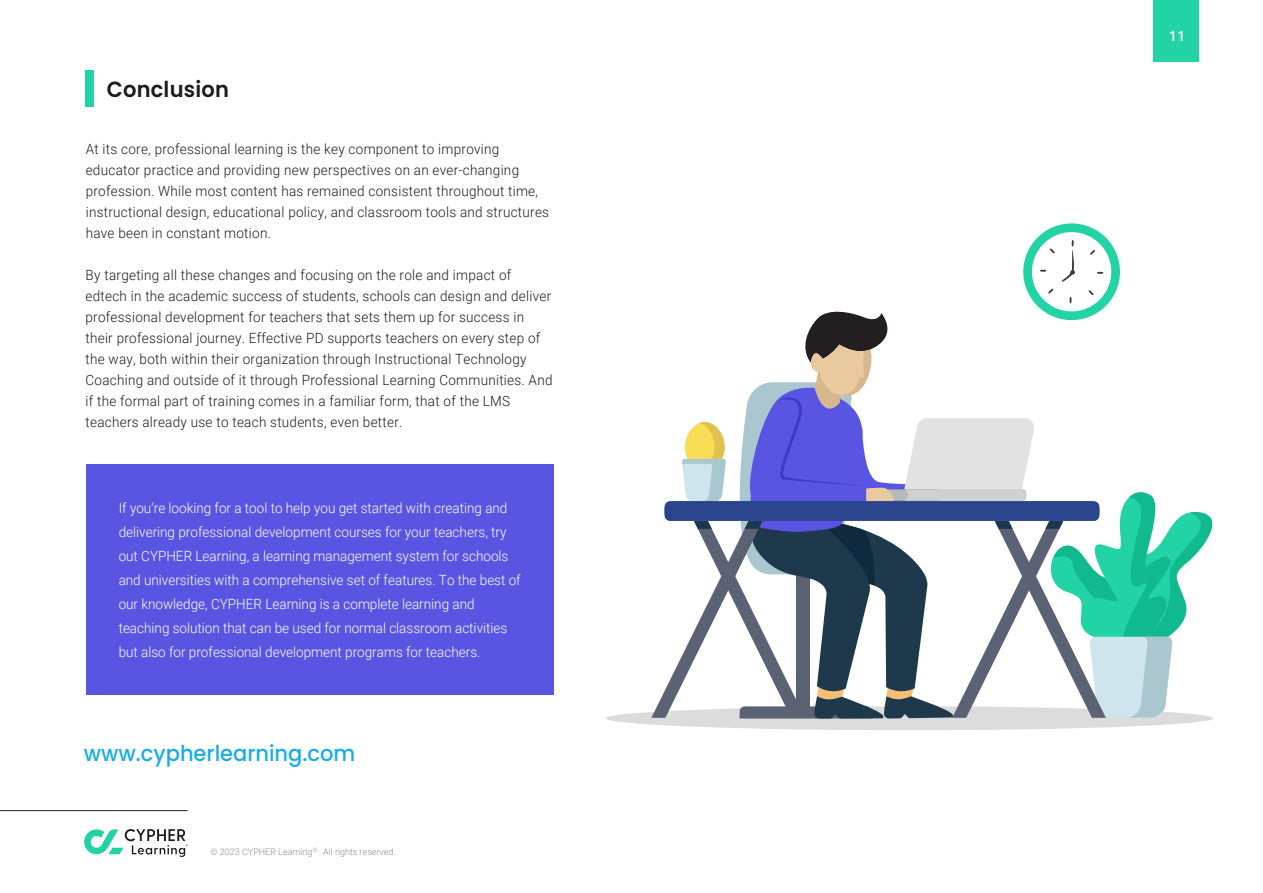
<style>
.page{position:relative;width:1263px;height:893px;background:#fff}
.page>*{position:absolute;margin:0;border:0;box-sizing:border-box;transform-origin:0 0}
.t1{font:500 21.9px "Poppins";color:#18ade8;scale:.96 1}
.t2{font:600 21.9px "Poppins";letter-spacing:.01em;color:#1c1c1c;scale:.96 1}
.t3{font:300 14.1px/21px "Roboto";letter-spacing:.02em;color:#1c1c1c;scale:.96 1}
.t4{font:300 14.1px/24px "Roboto";color:#fff;scale:.96 1}
.t5{font:500 14.1px "Roboto";color:#fff;scale:.96 1}
.t6{font:300 9px "Roboto";color:#8c8c8c}
</style>
<div class="page">
<div style="left:86px;top:465px;width:467px;height:230px;background:#5955e2"></div>
<div style="left:606px;top:706px;width:607px;height:24px;background:#dcdcdc;border-radius:50%"></div>
<div style="left:1023px;top:223px;width:97px;height:97px;background:#22d3a5;border-radius:50%"></div>
<div style="left:1032px;top:232px;width:79px;height:79px;background:#fff;border-radius:50%"></div>
<svg style="left:1090px;top:250px;width:5px;height:5px"></svg>
<svg style="left:1097px;top:272px;width:6px;height:2px"></svg>
<svg style="left:1040px;top:269px;width:6px;height:3px"></svg>
<svg style="left:651px;top:289px;width:562px;height:430px"></svg>
<svg style="left:1050px;top:248px;width:5px;height:5px"></svg>
<svg style="left:1062px;top:240px;width:13px;height:42px"></svg>
<div style="left:1153px;top:0;width:45px;height:62px;background:#22d3a5"></div>
<div style="left:85px;top:71px;width:8px;height:36px;background:#22d3a5"></div>
<hr style="left:0;top:810px;width:188px;height:1px;background:#212322">
<svg style="left:84px;top:829px;width:104px;height:28px"></svg>
<h1 class="t2" style="left:107px;top:76px;width:129px">Conclusion</h1>
<p class="t3" style="left:86px;top:138px;width:484px">At its core, professional learning is the key component to improving educator practice and providing new perspectives on an ever-changing profession. While most content has remained consistent throughout time, instructional design, educational policy, and classroom tools and structures have been in constant motion.</p>
<p class="t3" style="left:85px;top:264px;width:488px">By targeting all these changes and focusing on the role and impact of edtech in the academic success of students, schools can design and deliver professional development for teachers that sets them up for success in their professional journey. Effective PD supports teachers on every step of the way, both within their organization through Instructional Technology Coaching and outside of it through Professional Learning Communities. And if the formal part of training comes in a familiar form, that of the LMS teachers already use to teach students, even better.</p>
<p class="t4" style="left:119px;top:496px;width:420px">If you’re looking for a tool to help you get started with creating and delivering professional development courses for your teachers, try out CYPHER Learning, a learning management system for schools and universities with a comprehensive set of features. To the best of our knowledge, CYPHER Learning is a complete learning and teaching solution that can be used for normal classroom activities but also for professional development programs for teachers.</p>
<h1 class="t1" style="left:84px;top:740px;width:284px">www.cypherlearning.com</h1>
<p class="t6" style="left:211px;top:845px;width:187px">© 2023 CYPHER Learning<sup>Ⓡ.</sup> All rights reserved.</p>
<p class="t5" style="left:1169px;top:26px;width:18px">11</p>
</div>
